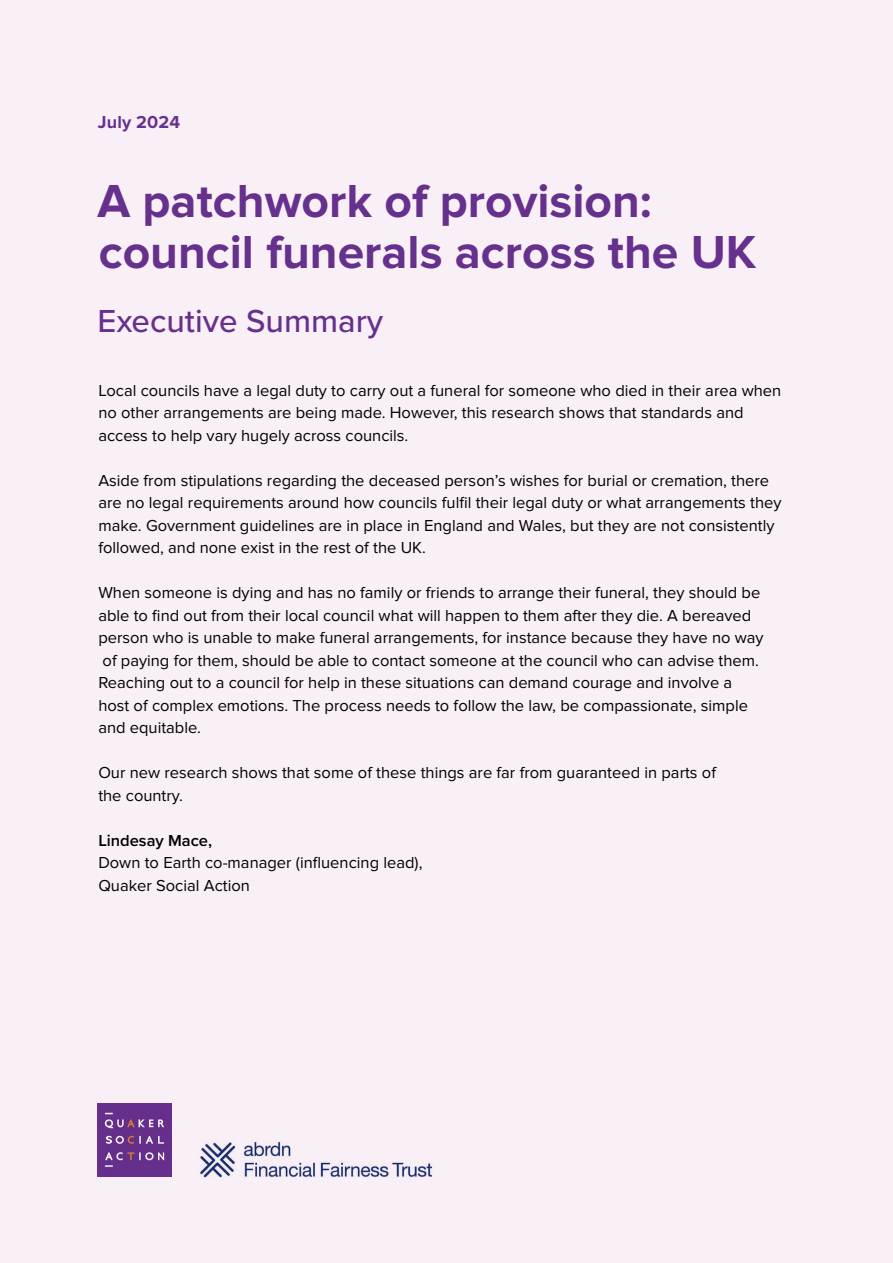
<style>
.page{position:relative;width:893px;height:1263px;background:#f9eff6}
.page>*{position:absolute;margin:0;border:0;box-sizing:border-box;transform-origin:0 0}
.t1{font:700 48px/51px "Proxima Nova";color:#66318d}
.t2{font:500 33px "Proxima Nova";color:#66318d}
.t3{font:700 18px "Proxima Nova";letter-spacing:.01em;color:#66318d}
.t4{font:16.5px/22.5px "Proxima Nova";color:#000}
.t5{font:600 16.5px "Proxima Nova";color:#000}
</style>
<div class="page">
<img style="left:98px;top:1103px;width:73px;height:73px">
<img style="left:200px;top:1141px;width:233px;height:37px">
<p class="t3" style="left:98px;top:111px;width:84px">July 2024</p>
<h1 class="t1" style="left:98px;top:176px;width:660px">A patchwork of provision: council funerals across the UK</h1>
<h2 class="t2" style="left:97px;top:296px;width:287px">Executive Summary</h2>
<p class="t4" style="left:98px;top:379px;width:684px">Local councils have a legal duty to carry out a funeral for someone who died in their area when no other arrangements are being made. However, this research shows that standards and access to help vary hugely across councils.</p>
<p class="t4" style="left:98px;top:469px;width:685px">Aside from stipulations regarding the deceased person’s wishes for burial or cremation, there are no legal requirements around how councils fulfil their legal duty or what arrangements they make. Government guidelines are in place in England and Wales, but they are not consistently followed, and none exist in the rest of the UK.</p>
<p class="t4" style="left:98px;top:582px;width:667px">When someone is dying and has no family or friends to arrange their funeral, they should be able to find out from their local council what will happen to them after they die. A bereaved person who is unable to make funeral arrangements, for instance because they have no way of paying for them, should be able to contact someone at the council who can advise them.<br>Reaching out to a council for help in these situations can demand courage and involve a host of complex emotions. The process needs to follow the law, be compassionate, simple and equitable.</p>
<p class="t4" style="left:98px;top:762px;width:619px">Our new research shows that some of these things are far from guaranteed in parts of the country.</p>
<p class="t5" style="left:98px;top:828px;width:115px">Lindesay Mace,</p>
<p class="t4" style="left:98px;top:852px;width:326px">Down to Earth co-manager (influencing lead),<br>Quaker Social Action</p>
</div>
